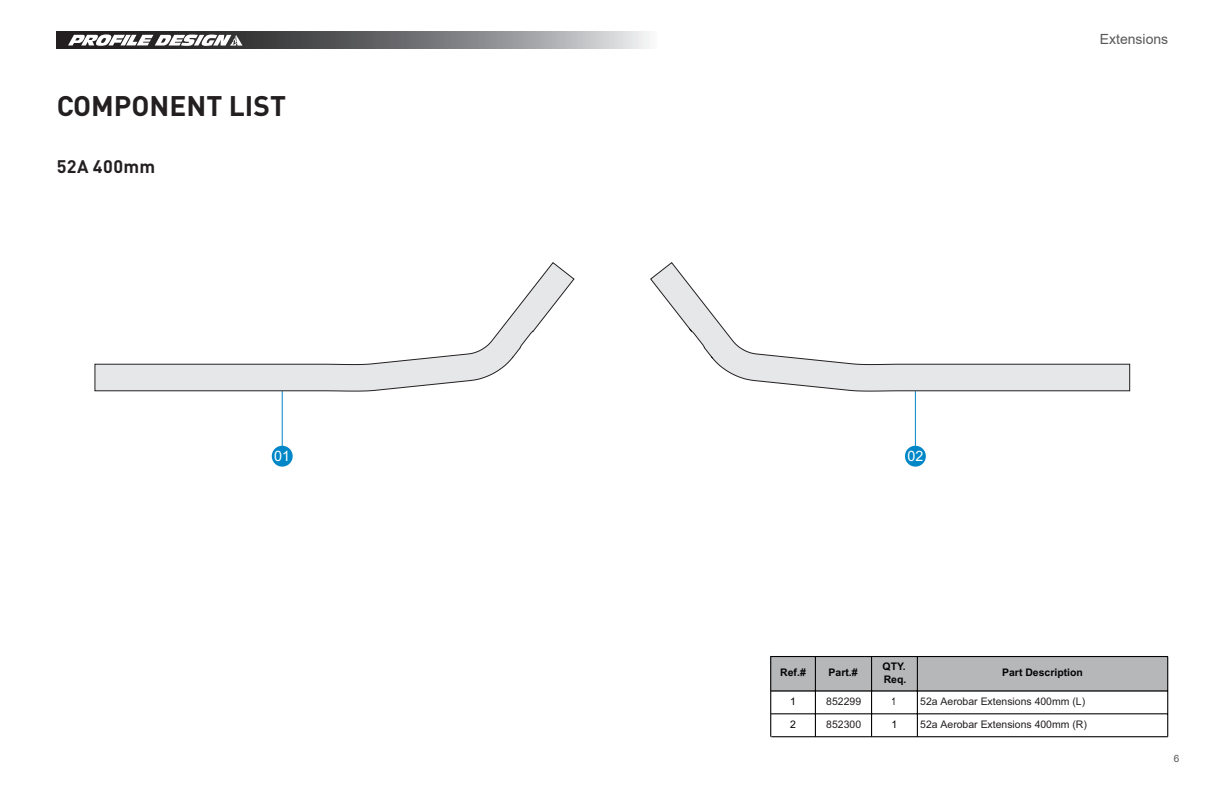
<style>
.page{position:relative;width:1225px;height:794px;background:#fff}
.page>*{position:absolute;margin:0;border:0;box-sizing:border-box;transform-origin:0 0}
.Page_Title{font:700 28px "DIN Pro";color:#231f20}
.t1{font:700 18px "DIN Pro";letter-spacing:.025em;color:#231f20}
.t2{font:14.4px "Arial";color:#fff}
.t3{font:14px "Arial";color:#57585a}
.t4{font:10.4px "Arial";color:#231f20}
.t5{font:700 10.4px/12.6px "Arial";color:#030303}
.t6{font:10.4px "Arial";color:#030303}
.t7{font:10.4px "Arial";color:#030303;scale:.77 1}
.t8{font:10px "Arial";color:#57585a}
</style>
<div class="page">
<svg style="left:57px;top:32px;width:592px;height:17px"></svg>
<svg style="left:68px;top:34px;width:174px;height:12px"></svg>
<div style="left:770px;top:656px;width:397px;height:35px;background:#b6b7b9"></div>
<hr style="left:770px;top:656px;width:1px;height:80px;background:#030303">
<hr style="left:815px;top:656px;width:1px;height:80px;background:#030303">
<hr style="left:871px;top:656px;width:1px;height:80px;background:#030303">
<hr style="left:917px;top:656px;width:1px;height:80px;background:#030303">
<hr style="left:1167px;top:656px;width:1px;height:80px;background:#030303">
<hr style="left:771px;top:656px;width:396px;height:1px;background:#030303">
<hr style="left:771px;top:690px;width:396px;height:1px;background:#030303">
<hr style="left:771px;top:713px;width:396px;height:1px;background:#030303">
<hr style="left:771px;top:736px;width:396px;height:1px;background:#030303">
<hr style="left:282px;top:391px;width:1px;height:58px;background:#0087c7">
<div style="left:272px;top:446px;width:21px;height:20px;background:#0087c7;border-radius:50%"></div>
<hr style="left:915px;top:391px;width:1px;height:58px;background:#0087c7">
<div style="left:905px;top:446px;width:21px;height:20px;background:#0087c7;border-radius:50%"></div>
<svg style="left:95px;top:262px;width:479px;height:129px"></svg>
<svg style="left:650px;top:262px;width:480px;height:129px"></svg>
<p class="Page_Title" style="left:57px;top:86px;width:231px">COMPONENT LIST</p>
<p class="t1" style="left:57px;top:154px;width:100px">52A 400mm</p>
<h3 class="t3" style="left:1099px;top:29px;width:70px">Extensions</h3>
<p class="t2" style="left:274px;top:446px;width:17px">01</p>
<p class="t2" style="left:907px;top:446px;width:17px">02</p>
<p class="t5" style="left:882px;top:660px;width:25px">QTY.<br>Req.</p>
<p class="t5" style="left:780px;top:666px;width:27px">Ref.#</p>
<p class="t5" style="left:828px;top:666px;width:31px">Part.#</p>
<p class="t5" style="left:1002px;top:666px;width:82px">Part Description</p>
<p class="t6" style="left:790px;top:694px;width:7px">1</p>
<p class="t4" style="left:826px;top:694px;width:36px">852299</p>
<p class="t4" style="left:920px;top:694px;width:166px">52a Aerobar Extensions 400mm (L)</p>
<p class="t6" style="left:790px;top:716px;width:7px">2</p>
<p class="t4" style="left:826px;top:716px;width:36px">852300</p>
<p class="t4" style="left:920px;top:716px;width:168px">52a Aerobar Extensions 400mm (R)</p>
<p class="t7" style="left:891px;top:694px;width:7px">1</p>
<p class="t6" style="left:891px;top:716px;width:7px">1</p>
<p class="t8" style="left:1174px;top:751px;width:7px">6</p>
</div>
